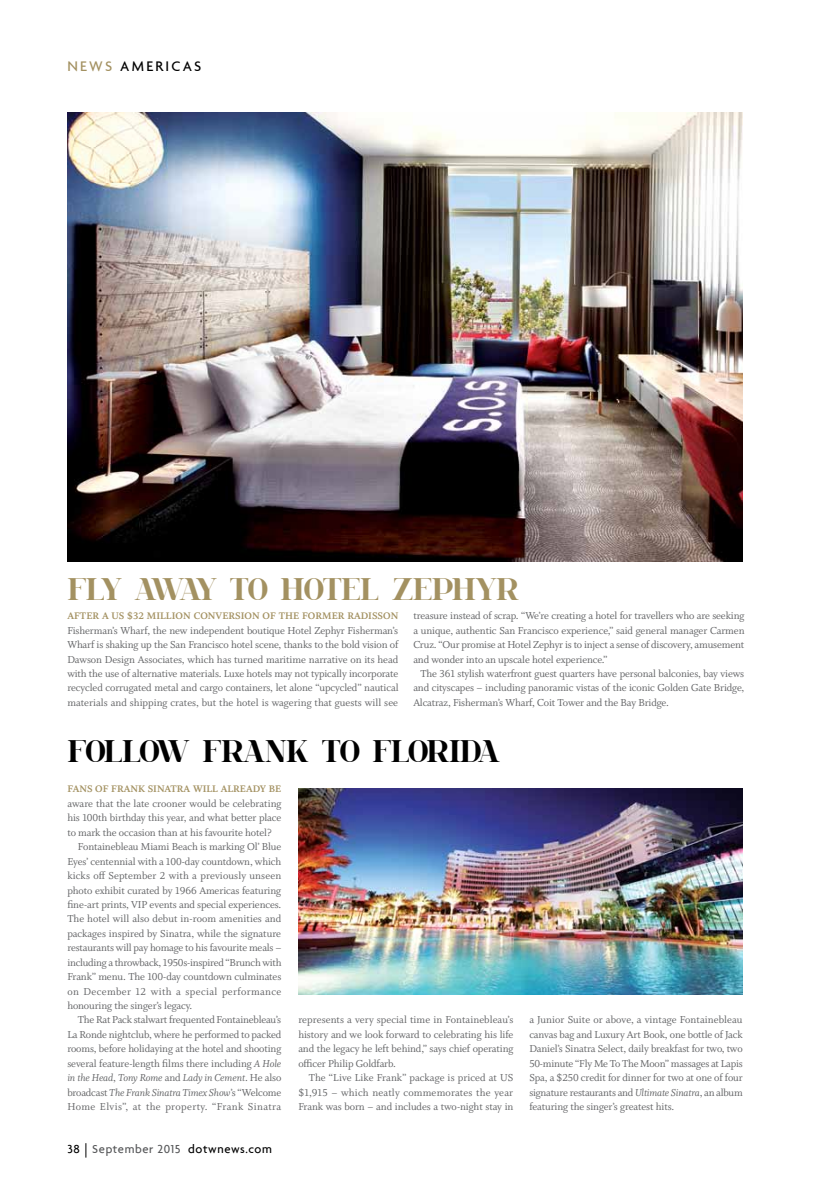
<style>
.page{position:relative;width:833px;height:1188px;background:#fff}
.page>*{position:absolute;margin:0;border:0;box-sizing:border-box;transform-origin:0 0}
.t1{font:700 32.5px "spinwerad";letter-spacing:-.02em;color:#000}
.t2{font:700 32.5px "spinwerad";letter-spacing:-.02em;color:#a39161}
.t3{font:500 15px "Agenda";letter-spacing:.15em;color:#000}
.t4{font:500 12.5px "Agenda";letter-spacing:.05em;color:#000}
.t5{font:11.25px/14.4px "Whitman Roman LF";letter-spacing:-.01em;color:#636466;text-align:justify}
.t6{font:11.25px/14.4px "Whitman Italic LF";letter-spacing:-.015em;color:#636466}
.t7{font:11.25px "Whitman Roman LF";letter-spacing:.03em;color:#636466}
.t8{font:11.25px "Whitman Roman LF";letter-spacing:.01em;color:#636466}
.t9{font:10.62px "Whitman Bold LF";letter-spacing:.005em;color:#a39161}
.s1{color:#a39161}
.s2{font-family:"Whitman Italic LF"}
.s3{font-family:"Whitman Roman LF"}
.s4{color:#58595b}
</style>
<div class="page">
<svg style="left:86px;top:1143px;width:1px;height:14px"></svg>
<img style="left:298px;top:788px;width:444px;height:206px">
<img style="left:67px;top:113px;width:675px;height:448px">
<h2 class="t3" style="left:68px;top:57px;width:135px"><span class="s1">News</span> americas</h2>
<h1 class="t2" style="left:68px;top:566px;width:453px">FLY AWAY TO HOTEL ZEPHYR</h1>
<p class="t9" style="left:67px;top:610px;width:332px">AFTER A US $32 MILLION CONVERSION OF THE FORMER RADISSON</p>
<p class="t5" style="left:67px;top:623px;width:333px">Fisherman’s Wharf, the new independent boutique Hotel Zephyr Fisherman’s Wharf is shaking up the San Francisco hotel scene, thanks to the bold vision of Dawson Design Associates, which has turned maritime narrative on its head with the use of alternative materials. Luxe hotels may not typically incorporate recycled corrugated metal and cargo containers, let alone “upcycled” nautical materials and shipping crates, but the hotel is wagering that guests will see</p>
<p class="t5" style="left:413px;top:608px;width:333px">treasure instead of scrap. “We’re creating a hotel for travellers who are seeking a unique, authentic San Francisco experience,” said general manager Carmen Cruz. “Our promise at Hotel Zephyr is to inject a sense of discovery, amusement and wonder into an upscale hotel experience.”</p>
<p class="t5" style="left:413px;top:666px;width:332px;text-indent:7px">The 361 stylish waterfront guest quarters have personal balconies, bay views and cityscapes – including panoramic vistas of the iconic Golden Gate Bridge, Alcatraz, Fisherman’s Wharf, Coit Tower and the Bay Bridge.</p>
<h1 class="t1" style="left:67px;top:728px;width:434px">FOLLOW FRANK TO FLORIDA</h1>
<p class="t9" style="left:67px;top:783px;width:215px">FANS OF FRANK SINATRA WILL ALREADY BE</p>
<p class="t5" style="left:67px;top:796px;width:216px">aware that the late crooner would be celebrating</p>
<p class="t5" style="left:67px;top:810px;width:215px">his 100th birthday this year, and what better place</p>
<p class="t5" style="left:67px;top:825px;width:206px">to mark the occasion than at his favourite hotel?</p>
<p class="t5" style="left:78px;top:839px;width:205px">Fontainebleau Miami Beach is marking Ol’ Blue</p>
<p class="t5" style="left:67px;top:854px;width:215px">Eyes’ centennial with a 100-day countdown, which</p>
<p class="t8" style="left:67px;top:869px;width:215px">kicks off September 2 with a previously unseen</p>
<p class="t5" style="left:67px;top:882px;width:215px">photo exhibit curated by 1966 Americas featuring</p>
<p class="t5" style="left:67px;top:897px;width:215px">fine-art prints, VIP events and special experiences.</p>
<p class="t5" style="left:67px;top:911px;width:215px">The hotel will also debut in-room amenities and</p>
<p class="t5" style="left:67px;top:926px;width:215px">packages inspired by Sinatra, while the signature</p>
<p class="t5" style="left:67px;top:940px;width:216px">restaurants will pay homage to his favourite meals –</p>
<p class="t5" style="left:67px;top:954px;width:216px">including a throwback, 1950s-inspired “Brunch with</p>
<p class="t5" style="left:67px;top:969px;width:215px">Frank” menu. The 100-day countdown culminates</p>
<p class="t7" style="left:67px;top:984px;width:216px">on December 12 with a special performance</p>
<p class="t5" style="left:67px;top:998px;width:126px">honouring the singer’s legacy.</p>
<p class="t5" style="left:78px;top:1012px;width:205px">The Rat Pack stalwart frequented Fontainebleau’s</p>
<p class="t5" style="left:67px;top:1027px;width:216px">La Ronde nightclub, where he performed to packed</p>
<p class="t5" style="left:67px;top:1041px;width:215px">rooms, before holidaying at the hotel and shooting</p>
<p class="t5" style="left:67px;top:1055px;width:215px">several feature-length films there including <span class="s2">A Hole</span></p>
<p class="t6" style="left:67px;top:1070px;width:215px">in the Head<span class="s3">,</span> Tony Rome <span class="s3">and</span> Lady in Cement<span class="s3">. He also broadcast</span> The Frank Sinatra Timex Show<span class="s3">’s “Welcome</span></p>
<p class="t7" style="left:67px;top:1099px;width:215px">Home Elvis”, at the property. “Frank Sinatra</p>
<p class="t5" style="left:298px;top:1012px;width:217px">represents a very special time in Fontainebleau’s history and we look forward to celebrating his life and the legacy he left behind,” says chief operating officer Philip Goldfarb.</p>
<p class="t5" style="left:298px;top:1070px;width:217px;text-indent:11px">The “Live Like Frank” package is priced at US $1,915 – which neatly commemorates the year Frank was born – and includes a two-night stay in</p>
<p class="t4" style="left:67px;top:1141px;width:206px">38 <span class="s4">september 2015</span> dotwnews.com</p>
<p class="t5" style="left:529px;top:1012px;width:215px">a Junior Suite or above, a vintage Fontainebleau canvas bag and Luxury Art Book, one bottle of Jack Daniel’s Sinatra Select, daily breakfast for two, two 50-minute “Fly Me To The Moon” massages at Lapis Spa, a $250 credit for dinner for two at one of four signature restaurants and <span class="s2">Ultimate Sinatra</span>, an album featuring the singer’s greatest hits.</p>
</div>
